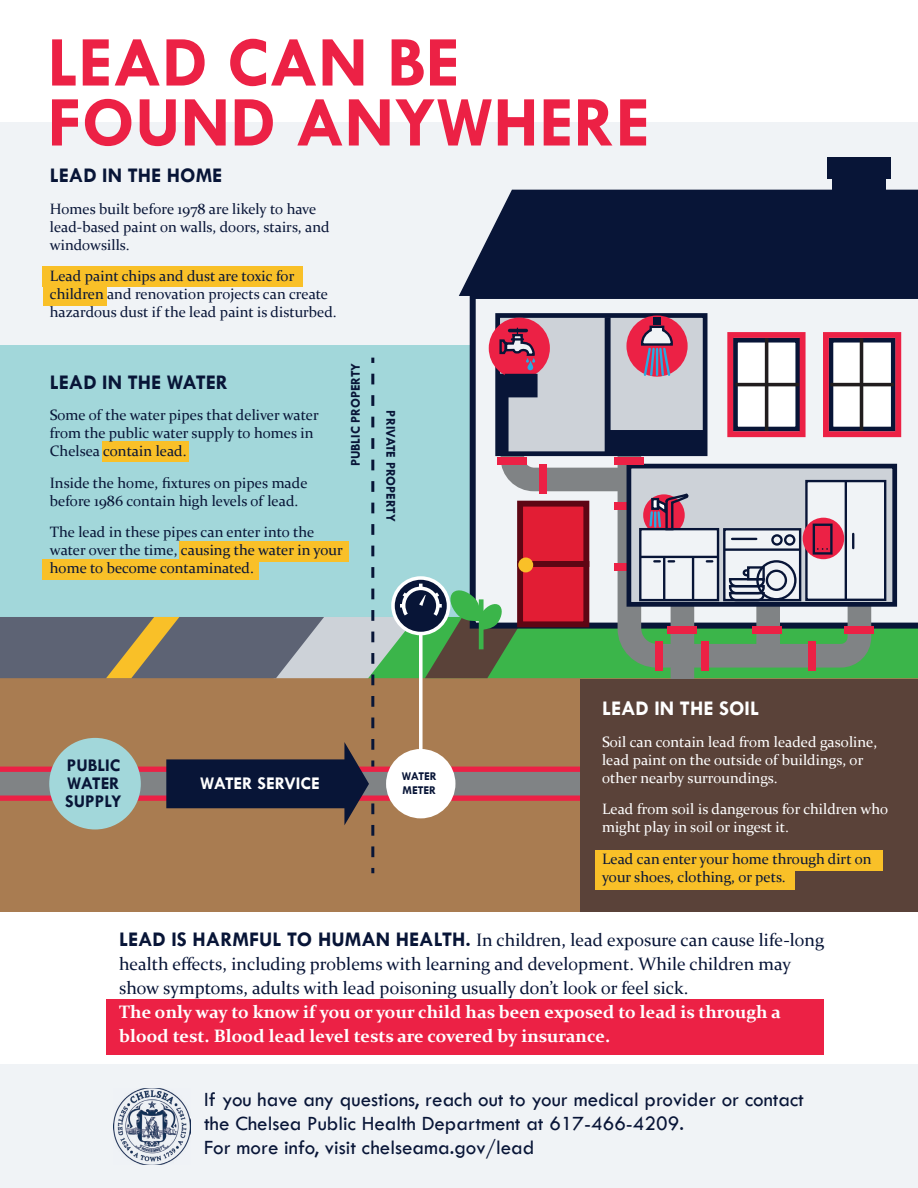
<style>
.page{position:relative;width:918px;height:1188px;background:#fff}
.page>*{position:absolute;margin:0;border:0;box-sizing:border-box;transform-origin:0 0}
.t1{font:700 72px/60px "Tw Cen";color:#ec2145}
.t2{font:21px/24px "Tw Cen";color:#081537}
.t3{font:700 21px "Tw Cen";color:#081537}
.t4{font:700 21px "Tw Cen";color:#fff}
.t5{font:18px/24px "Constantia";color:#081537}
.t6{font:700 18px/24px "Constantia";color:#fff}
.t7{font:700 18px/18px "Tw Cen";color:#081537;text-align:justify}
.t8{font:700 18px "Tw Cen";color:#fff}
.t9{font:15px/18px "Constantia";color:#081537}
.t10{font:15px/18px "Constantia";color:#fff}
.t11{font:700 13.5px "Tw Cen";color:#081537}
.t12{font:700 12px "Tw Cen";color:#081537}
.s1{font-family:"Tw Cen";font-weight:700;font-size:21px}
</style>
<div class="page">
<div style="left:0;top:619px;width:918px;height:293px;background:#a97c51"></div>
<div style="left:0;top:122px;width:918px;height:223px;background:#f0f3f6"></div>
<svg style="left:470px;top:296px;width:448px;height:28px"></svg>
<div style="left:495px;top:313px;width:212px;height:143px;background:#cdd2d8;border:5px solid #081537"></div>
<div style="left:459px;top:190px;width:459px;height:106px;background:#081537"></div>
<div style="left:833px;top:158px;width:53px;height:42px;background:#081537"></div>
<div style="left:827px;top:158px;width:64px;height:21px;background:#081537"></div>
<div style="left:0;top:1065px;width:918px;height:123px;background:#f0f3f6"></div>
<div style="left:605px;top:317px;width:6px;height:138px;background:#081537"></div>
<div style="left:580px;top:679px;width:338px;height:233px;background:#5a4239"></div>
<div style="left:43px;top:266px;width:260px;height:21px;background:#f9c028"></div>
<div style="left:43px;top:286px;width:64px;height:20px;background:#f9c028"></div>
<div style="left:595px;top:869px;width:200px;height:21px;background:#f9c028"></div>
<div style="left:106px;top:1000px;width:718px;height:55px;background:#ec2145"></div>
<img style="left:113px;top:1088px;width:77px;height:77px">
<div style="left:626px;top:316px;width:62px;height:61px;background:#ec2145;border-radius:50%"></div>
<div style="left:489px;top:318px;width:61px;height:61px;background:#ec2145;border-radius:50%"></div>
<div style="left:653px;top:317px;width:8px;height:8px;background:#081537"></div>
<svg style="left:0;top:324px;width:918px;height:549px"></svg>
<div style="left:505px;top:374px;width:33px;height:23px;background:#081537"></div>
<h1 class="t1" style="left:47px;top:31px;width:604px">LEAD CAN BE<br>FOUND ANYWHERE</h1>
<h2 class="t3" style="left:50px;top:163px;width:174px">LEAD IN THE HOME</h2>
<p class="t9" style="left:50px;top:199px;width:281px">Homes built before 1978 are likely to have lead-based paint on walls, doors, stairs, and windowsills.</p>
<p class="t9" style="left:50px;top:266px;width:288px">Lead paint chips and dust are toxic for children and renovation projects can create hazardous dust if the lead paint is disturbed.</p>
<h2 class="t3" style="left:50px;top:370px;width:180px">LEAD IN THE WATER</h2>
<p class="t9" style="left:50px;top:406px;width:270px">Some of the water pipes that deliver water from the public water supply to homes in<br>Chelsea contain lead.</p>
<p class="t9" style="left:50px;top:473px;width:259px">Inside the home, fixtures on pipes made before 1986 contain high levels of lead.</p>
<p class="t9" style="left:50px;top:523px;width:294px">The lead in these pipes can enter into the water over the time, causing the water in your home to become contaminated.</p>
<p class="t11" style="left:347px;top:466px;width:105px;rotate:-90deg">PUBLIC PROPERTY</p>
<p class="t11" style="left:399px;top:410px;width:113px;rotate:90deg">PRIVATE PROPERTY</p>
<p class="t7" style="left:65px;top:756px;width:58px">PUBLIC WATER SUPPLY</p>
<p class="t8" style="left:200px;top:773px;width:121px">WATER SERVICE</p>
<p class="t12" style="left:402px;top:769px;width:37px">WATER</p>
<p class="t12" style="left:403px;top:783px;width:35px">METER</p>
<h2 class="t4" style="left:602px;top:696px;width:158px">LEAD IN THE SOIL</h2>
<p class="t10" style="left:602px;top:732px;width:277px">Soil can contain lead from leaded gasoline, lead paint on the outside of buildings, or other nearby surroundings.</p>
<p class="t10" style="left:602px;top:800px;width:288px">Lead from soil is dangerous for children who might play in soil or ingest it.</p>
<p class="t9" style="left:602px;top:849px;width:271px">Lead can enter your home through dirt on your shoes, clothing, or pets.</p>
<p class="t5" style="left:119px;top:927px;width:707px"><span class="s1">LEAD IS HARMFUL TO HUMAN HEALTH.</span> In children, lead exposure can cause life-long health effects, including problems with learning and development. While children may show symptoms, adults with lead poisoning usually don’t look or feel sick.</p>
<p class="t6" style="left:119px;top:999px;width:663px">The only way to know if you or your child has been exposed to lead is through a blood test. Blood lead level tests are covered by insurance.</p>
<h2 class="t2" style="left:204px;top:1088px;width:601px">If you have any questions, reach out to your medical provider or contact the Chelsea Public Health Department at 617-466-4209.<br>For more info, visit chelseama.gov/lead</h2>
</div>
